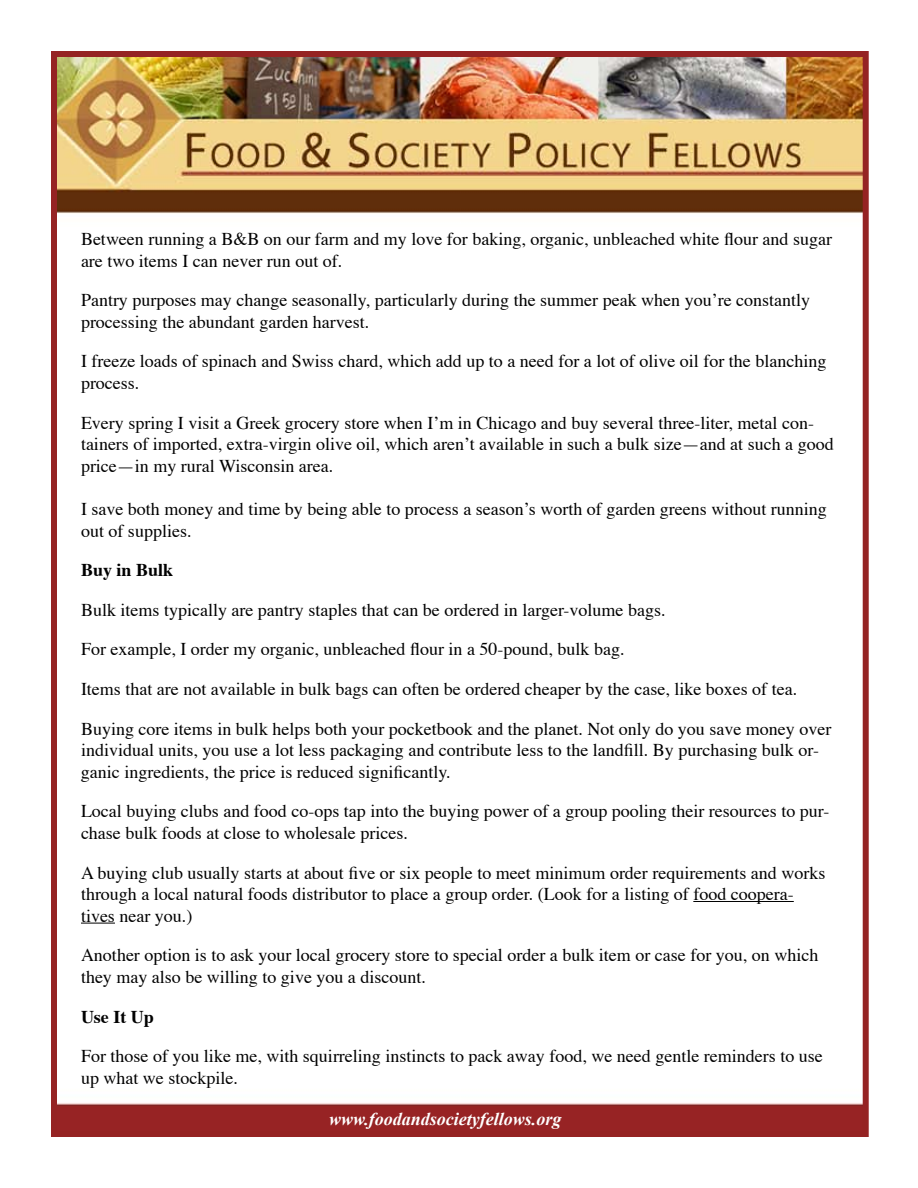
<style>
.page{position:relative;width:918px;height:1188px;background:#fff}
.page>*{position:absolute;margin:0;border:0;box-sizing:border-box;transform-origin:0 0}
.t1{font:18px/21.6px "Times";color:#000}
.t2{font:italic 700 18px "Times New Roman";color:#fff}
.t3{font:700 18px "Times";color:#000}
</style>
<div class="page">
<img style="left:58px;top:58px;width:804px;height:1072px">
<div style="left:51px;top:51px;width:818px;height:1086px;border:6px solid #952323"></div>
<hr style="left:693px;top:901px;width:101px;height:1px;background:#000">
<hr style="left:81px;top:923px;width:34px;height:1px;background:#000">
<p class="t1" style="left:81px;top:227px;width:753px">Between running a B&amp;B on our farm and my love for baking, organic, unbleached white flour and sugar are two items I can never run out of.</p>
<p class="t1" style="left:81px;top:288px;width:731px">Pantry purposes may change seasonally, particularly during the summer peak when you’re constantly processing the abundant garden harvest.</p>
<p class="t1" style="left:81px;top:349px;width:747px">I freeze loads of spinach and Swiss chard, which add up to a need for a lot of olive oil for the blanching process.</p>
<p class="t1" style="left:81px;top:410px;width:754px">Every spring I visit a Greek grocery store when I’m in Chicago and buy several three-liter, metal con&shy;tainers of imported, extra-virgin olive oil, which aren’t available in such a bulk size—and at such a good price—in my rural Wisconsin area.</p>
<p class="t1" style="left:81px;top:497px;width:747px">I save both money and time by being able to process a season’s worth of garden greens without running out of supplies.</p>
<p class="t3" style="left:81px;top:553px;width:94px">Buy in Bulk</p>
<p class="t1" style="left:81px;top:588px;width:718px;line-height:39.6px">Bulk items typically are pantry staples that can be ordered in larger-volume bags.<br>For example, I order my organic, unbleached flour in a 50-pound, bulk bag.<br>Items that are not available in bulk bags can often be ordered cheaper by the case, like boxes of tea.</p>
<p class="t1" style="left:81px;top:716px;width:752px">Buying core items in bulk helps both your pocketbook and the planet. Not only do you save money over individual units, you use a lot less packaging and contribute less to the landfill. By purchasing bulk or&shy;ganic ingredients, the price is reduced significantly.</p>
<p class="t1" style="left:81px;top:799px;width:750px">Local buying clubs and food co-ops tap into the buying power of a group pooling their resources to pur&shy;chase bulk foods at close to wholesale prices.</p>
<p class="t1" style="left:81px;top:860px;width:746px">A buying club usually starts at about five or six people to meet minimum order requirements and works through a local natural foods distributor to place a group order. (Look for a listing of food coopera&shy;tives near you.)</p>
<p class="t1" style="left:81px;top:943px;width:739px">Another option is to ask your local grocery store to special order a bulk item or case for you, on which they may also be willing to give you a discount.</p>
<p class="t3" style="left:81px;top:999px;width:74px">Use It Up</p>
<p class="t1" style="left:81px;top:1044px;width:743px">For those of you like me, with squirreling instincts to pack away food, we need gentle reminders to use up what we stockpile.</p>
<p class="t2" style="left:329px;top:1109px;width:234px">www.foodandsocietyfellows.org</p>
</div>
